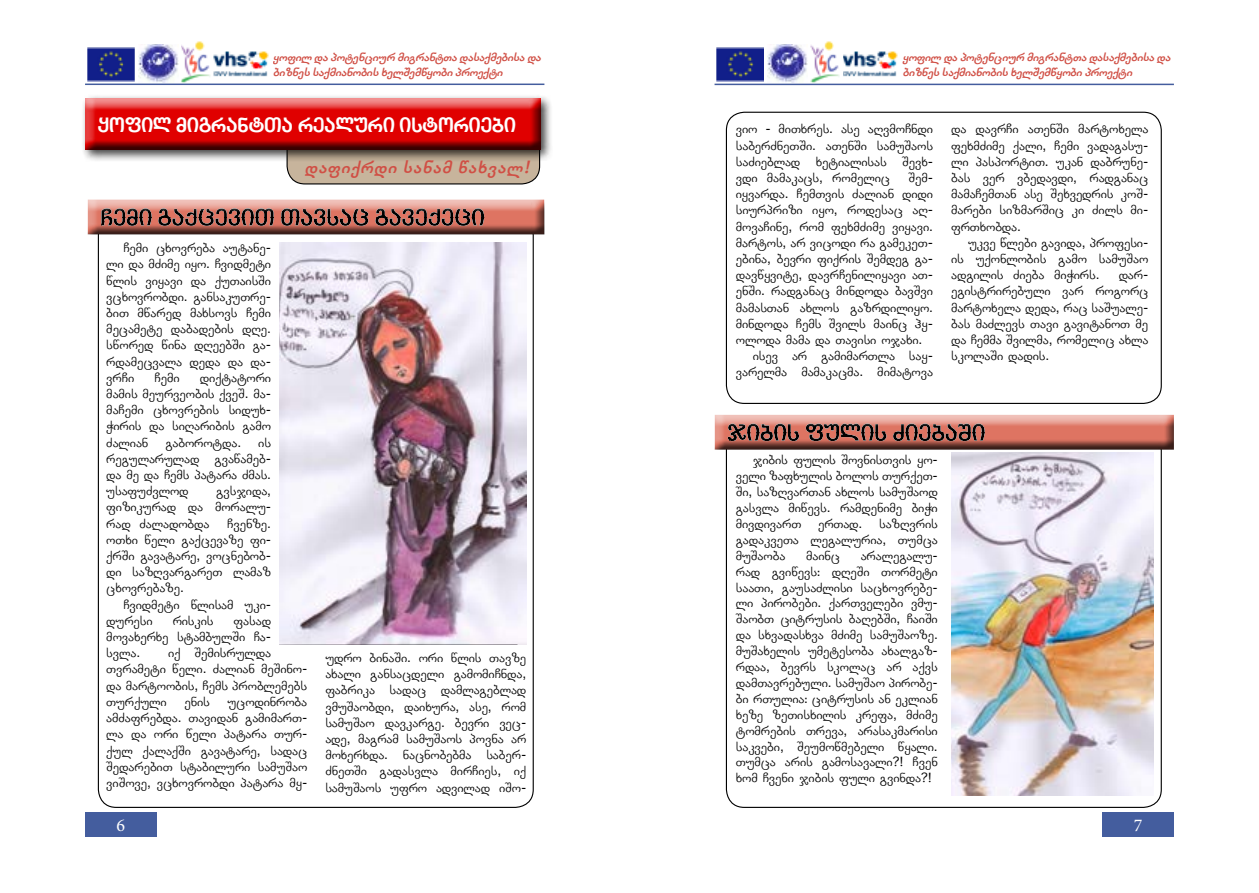
<style>
.page{position:relative;width:1259px;height:893px;background:#fff}
.page>*{position:absolute;margin:0;border:0;box-sizing:border-box;transform-origin:0 0}
.t1{font:700 21px "A Kolkhety M";color:#fff}
.t2{font:italic 700 18px "A Kolkhety N";letter-spacing:.07em;color:#d04f45}
.t3{font:18px "Minion Pro";color:#fff}
.t4{font:13.5px/16.2px "A Kolkhety N";letter-spacing:-.01em;color:#000;text-align:justify}
.t5{font:italic 700 12px/14.4px "A Kolkhety N";color:#d04f45}
</style>
<div class="page">
<div style="left:85px;top:812px;width:71px;height:25px;background:#445d9e"></div>
<div style="left:1102px;top:812px;width:72px;height:25px;background:#445d9e"></div>
<hr style="left:85px;top:84px;width:459px;height:1px;background:#445d9e">
<img style="left:87px;top:48px;width:47px;height:33px">
<img style="left:138px;top:44px;width:40px;height:38px">
<img style="left:181px;top:41px;width:33px;height:42px">
<img style="left:214px;top:51px;width:55px;height:26px">
<hr style="left:714px;top:84px;width:460px;height:1px;background:#445d9e">
<img style="left:717px;top:48px;width:46px;height:33px">
<img style="left:767px;top:44px;width:40px;height:38px">
<img style="left:810px;top:41px;width:30px;height:42px">
<img style="left:843px;top:51px;width:55px;height:26px">
<div style="left:287px;top:128px;width:252px;height:56px;background:#c7b49c;border-radius:18px"></div>
<div style="left:286px;top:128px;width:254px;height:56px;border:1px solid #000;border-radius:18px"></div>
<div style="left:81px;top:95px;width:471px;height:67px;background:#000;opacity:.75"></div>
<div style="left:79px;top:91px;width:472px;height:60px;background:#000;opacity:.75"></div>
<div style="left:81px;top:192px;width:474px;height:43px;background:#000;opacity:.75"></div>
<img style="left:280px;top:243px;width:246px;height:401px">
<div style="left:726px;top:112px;width:435px;height:292px;border:1px solid #000;border-radius:18px"></div>
<div style="left:708px;top:407px;width:477px;height:44px;background:#000;opacity:.75"></div>
<img style="left:951px;top:453px;width:202px;height:342px">
<p class="t5" style="left:273px;top:51px;width:269px">YOFIL DA POTENCIUR MIGRANTTA DASAQMEBISA DA<br>BIZNES SAQMIANOBIS XELSEMWYOBI PROEQTI</p>
<p class="t5" style="left:902px;top:51px;width:269px">YOFIL DA POTENCIUR MIGRANTTA DASAQMEBISA DA<br>BIZNES SAQMIANOBIS XELSEMWYOBI PROEQTI</p>
<h1 class="t1" style="left:98px;top:114px;width:419px">YOFIL MIGRANTTA REALURI ISTORIEBI</h1>
<h2 class="t2" style="left:305px;top:158px;width:225px">DAFIQRDI SANAM WAXVAL!</h2>
<p class="t4" style="left:736px;top:122px;width:199px">VIO - MITXRES. ASE ARVMOCNDI SABERZNETSI. ATENSI SAMUSAOS SAZIEBLAD XETIALISAS SEVX-VDI MAMAKACS, ROMELIC</p>
<p class="t4" style="left:951px;top:122px;width:199px">DA DAVRCI ATENSI MARTOXELA FEXMZIME QALI, CEMI VADAGASU-LI PASPORTIT. UKAN DABRUNE-BAS VER VBEDAVDI, RADGANAC MAMACEMTAN ASE SEXVEDRIS KOS-MAREBI SIZMARSIC KI ZILS MI-FRTXOBDA.</p>
<p class="t4" style="left:951px;top:235px;width:199px;text-indent:17px">UKVE WLEBI GAVIDA, PROFESI-IS UQONLOBIS GAMO SAMUSAO ADGILIS ZIEBA MIWIRS.</p>
<p class="t4" style="left:908px;top:170px;width:26px">SEM-</p>
<p class="t4" style="left:736px;top:187px;width:199px">IYVARDA. CEMTVIS ZALIAN DIDI</p>
<p class="t4" style="left:736px;top:203px;width:199px">SIURPRIZI IYO, RODESAC AR-</p>
<p class="t4" style="left:736px;top:219px;width:199px">MOVACINE, ROM FEXMZIME VIYAVI.</p>
<p class="t4" style="left:736px;top:235px;width:199px">MARTOS, AR VICODI RA GAMEKET-</p>
<p class="t4" style="left:736px;top:251px;width:199px">EBINA, BEVRI FIQRIS SEMDEG GA-</p>
<p class="t4" style="left:736px;top:268px;width:199px">DAVWYVITE, DAVRCENILIYAVI AT-</p>
<p class="t4" style="left:736px;top:284px;width:199px">ENSI. RADGANAC MINDODA BAVSVI</p>
<p class="t4" style="left:736px;top:300px;width:199px">MAMASTAN AXLOS GAZRDILIYO.</p>
<p class="t4" style="left:736px;top:316px;width:199px">MINDODA CEMS SVILS MAINC HY-</p>
<p class="t4" style="left:736px;top:332px;width:188px">OLODA MAMA DA TAVISI OJAXI.</p>
<p class="t4" style="left:753px;top:349px;width:182px">ISEV AR GAMIMARTLA SAY-</p>
<p class="t4" style="left:736px;top:365px;width:199px">VARELMA MAMAKACMA. MIMATOVA</p>
<p class="t4" style="left:106px;top:241px;width:166px;text-indent:17px">CEMI CXOVREBA AUTANE-LI DA MZIME IYO. CVIDMETI WLIS VIYAVI DA QUTAISSI VCXOVROBDI. GANSAKUTRE-BIT MWARED MAXSOVS CEMI MECAMETE DABADEBIS DRE.<br>SWORED WINA DREEBSI GA-RDAMECVALA DEDA DA DA-VRCI</p>
<p class="t4" style="left:951px;top:268px;width:199px;text-indent:168px">DAR-EGISTRIREBULI VAR ROGORC MARTOXELA DEDA, RAC SASUALE-BAS MAZLEVS TAVI GAVITANOT ME DA CEMMA SVILMA, ROMELIC AXLA SKOLASI DADIS.</p>
<p class="t4" style="left:154px;top:370px;width:27px">CEMI</p>
<p class="t4" style="left:106px;top:370px;width:166px;text-indent:93px">DIQTATORI MAMIS MEURVEOBIS QVES. MA-MACEMI CXOVREBIS SIDUX-WIRIS DA SIRARIBIS GAMO ZALIAN</p>
<p class="t4" style="left:106px;top:435px;width:166px;text-indent:152px">IS REGULARULAD GVAWAMEB-DA ME DA CEMS PATARA ZMAS.<br>USAFUZVLOD</p>
<p class="t4" style="left:165px;top:435px;width:77px">GABOROTDA.</p>
<p class="t4" style="left:736px;top:453px;width:203px;text-indent:17px">JIBIS FULIS SOVNISTVIS YO-VELI ZAFXULIS BOLOS TURQET-SI, SAZRVARTAN AXLOS SAMUSAOD GASVLA MIWEVS. RAMDENIME BIWI MIVDIVART ERTAD. SAZRVRIS GADAKVETA LEGALURIA, TUMCA MUSAOBA</p>
<p class="t4" style="left:106px;top:484px;width:166px;text-indent:110px">GVSJIDA, FIZIKURAD DA MORALU-RAD ZALADOBDA</p>
<p class="t4" style="left:106px;top:516px;width:166px;text-indent:121px">CVENZE.<br>OTXI WELI GAQCEVAZE FI-QRSI GAVATARE, VOCNEBOB-DI SAZRVARGARET LAMAZ CXOVREBAZE.</p>
<p class="t4" style="left:106px;top:597px;width:166px;text-indent:17px">CVIDMETI WLISAM UKI-<br>DURESI</p>
<p class="t4" style="left:736px;top:548px;width:203px;text-indent:125px">ARALEGALU-RAD GVIWEVS: DRESI TORMETI SAATI, GAUSAZLISI SACXOVREBE-LI PIROBEBI. QARTVELEBI VMU-SAOBT CITRUSIS BAREBSI, CAISI DA SXVADASXVA MZIME SAMUSAOZE.<br>MUSAXELIS UMETESOBA AXALGAZ-RDAA, BEVRS SKOLAC AR AQVS DAMTAVREBULI. SAMUSAO PIROBE-BI RTULIA: CITRUSIS AN EKLIAN XEZE ZETISXILIS KREFA, MZIME TOMREBIS TREVA, ARASAKMARISI SAKVEBI, SEUMOWMEBELI WYALI.<br>TUMCA ARIS GAMOSAVALI?! CVEN XOM CVENI JIBIS FULI GVINDA?!</p>
<p class="t4" style="left:806px;top:548px;width:35px">MAINC</p>
<p class="t4" style="left:106px;top:613px;width:166px;text-indent:127px">FASAD MOVAXERXE STAMBULSI CA-SVLA.</p>
<p class="t4" style="left:173px;top:613px;width:42px">RISKIS</p>
<p class="t4" style="left:106px;top:646px;width:202px;text-align:left;text-indent:62px">IQ SEMISRULDA<br>TVRAMETI WELI. ZALIAN MESINO-<br>DA MARTOOBIS, CEMS PROBLEMEBS<br>TURQULI</p>
<p class="t4" style="left:325px;top:650px;width:202px">UDRO BINASI. ORI WLIS TAVZE AXALI GANSACDELI GAMOMICNDA, FABRIKA SADAC DAMLAGEBLAD VMUSAOBDI, DAIXURA, ASE, ROM SAMUSAO DAVKARGE. BEVRI VEC-ADE, MAGRAM SAMUSAOS POVNA AR MOXERXDA. NACNOBEBMA SABER-ZNETSI GADASVLA MIRCIES, IQ SAMUSAOS UFRO ADVILAD ISO-</p>
<p class="t4" style="left:106px;top:694px;width:202px;text-indent:121px">UCODINROBA AMZAFREBDA. TAVIDAN GAMIMART-LA DA ORI WELI PATARA TUR-QUL QALAQSI GAVATARE, SADAC SEDAREBIT STABILURI SAMUSAO VISOVE, VCXOVROBDI PATARA MY-</p>
<p class="t4" style="left:184px;top:694px;width:27px">ENIS</p>
<h2 class="t3" style="left:116px;top:813px;width:10px">6</h2>
<h2 class="t3" style="left:1134px;top:813px;width:10px">7</h2>
</div>
